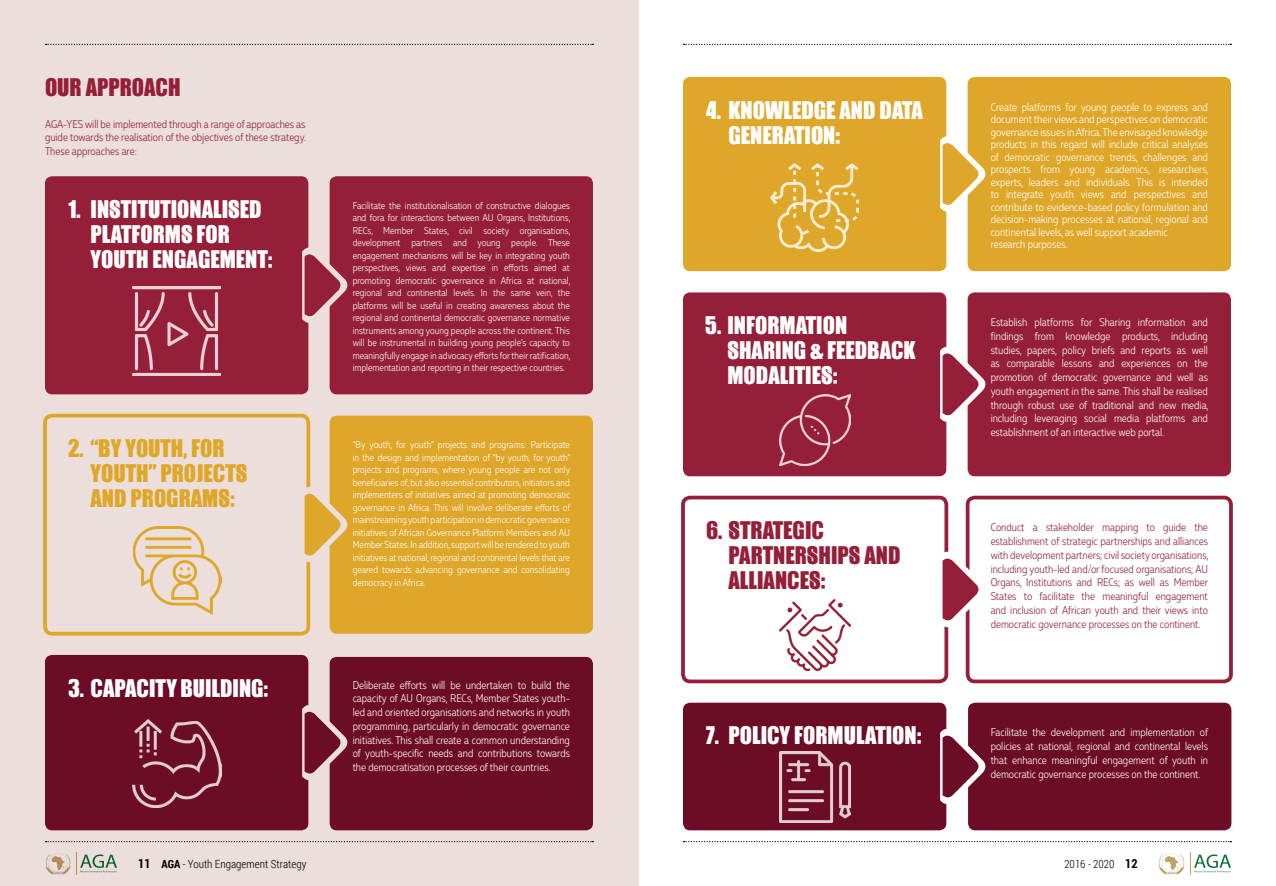
<style>
.page{position:relative;width:1276px;height:886px;background:#fff}
.page>*{position:absolute;margin:0;border:0;box-sizing:border-box;transform-origin:0 0}
.t1{font:22.5px/25px "Gabo Drive";color:#fff}
.t2{font:22.5px/25px "Gabo Drive";color:#951f39}
.t3{font:22.5px/25px "Gabo Drive";color:#dfa72a}
.t4{font:300 11.25px/13.8px "Muller Narrow";color:#fff;text-align:justify}
.t5{font:300 11.25px/13.8px "Muller Narrow";color:#951f39;text-align:justify}
.t6{font:300 11.25px "Roboto Condensed";color:#000}
.t7{font:300 10px/12.5px "Muller Narrow";color:#fff;text-align:justify}
.s1{font-weight:700;font-size:12.5px}
.s2{font-weight:700}
</style>
<div class="page">
<div style="left:0;top:0;width:638px;height:886px;background:#ecdedb"></div>
<div style="left:330px;top:176px;width:263px;height:218px;background:#951f39;border-radius:7px"></div>
<div style="left:330px;top:416px;width:263px;height:218px;background:#dfa72a;border-radius:7px"></div>
<div style="left:330px;top:657px;width:263px;height:173px;background:#6d0c25;border-radius:7px"></div>
<div style="left:45px;top:176px;width:263px;height:218px;background:#951f39;border-radius:7px"></div>
<img style="left:132px;top:287px;width:89px;height:88px">
<div style="left:43px;top:414px;width:267px;height:221px;border:4px solid #dfa72a;border-radius:7px"></div>
<img style="left:133px;top:526px;width:88px;height:89px">
<div style="left:45px;top:655px;width:263px;height:175px;background:#6d0c25;border-radius:7px"></div>
<img style="left:133px;top:719px;width:88px;height:89px">
<svg style="left:302px;top:244px;width:46px;height:83px"></svg>
<svg style="left:302px;top:701px;width:46px;height:83px"></svg>
<svg style="left:304px;top:483px;width:44px;height:83px"></svg>
<div style="left:968px;top:703px;width:263px;height:127px;background:#6d0c25;border-radius:7px"></div>
<div style="left:967px;top:77px;width:264px;height:194px;background:#dfa72a;border-radius:7px"></div>
<div style="left:967px;top:292px;width:264px;height:184px;background:#951f39;border-radius:7px"></div>
<div style="left:965px;top:496px;width:267px;height:187px;border:4px solid #951f39;border-radius:7px"></div>
<div style="left:683px;top:77px;width:263px;height:194px;background:#dfa72a;border-radius:7px"></div>
<div style="left:683px;top:292px;width:263px;height:184px;background:#951f39;border-radius:7px"></div>
<div style="left:681px;top:496px;width:267px;height:187px;border:4px solid #951f39;border-radius:7px"></div>
<img style="left:770px;top:163px;width:89px;height:89px">
<img style="left:779px;top:395px;width:71px;height:71px">
<div style="left:683px;top:703px;width:263px;height:127px;background:#6d0c25;border-radius:7px"></div>
<img style="left:779px;top:600px;width:71px;height:71px">
<img style="left:779px;top:752px;width:71px;height:71px">
<svg style="left:940px;top:133px;width:46px;height:82px"></svg>
<svg style="left:940px;top:343px;width:46px;height:83px"></svg>
<svg style="left:942px;top:548px;width:37px;height:83px"></svg>
<svg style="left:940px;top:725px;width:46px;height:83px"></svg>
<svg style="left:46px;top:44px;width:547px;height:1px"></svg>
<svg style="left:46px;top:841px;width:547px;height:1px"></svg>
<svg style="left:683px;top:841px;width:548px;height:1px"></svg>
<svg style="left:683px;top:44px;width:548px;height:1px"></svg>
<img style="left:45px;top:852px;width:26px;height:22px">
<svg style="left:76px;top:852px;width:41px;height:22px"></svg>
<img style="left:1159px;top:852px;width:25px;height:22px">
<svg style="left:1190px;top:852px;width:41px;height:22px"></svg>
<h1 class="t2" style="left:45px;top:74px;width:137px">OUR APPROACH</h1>
<p class="t5" style="left:45px;top:117px;width:262px">AGA-YES will be implemented through a range of approaches as guide towards the realisation of the objectives of these strategy.<br>These approaches are:</p>
<h1 class="t1" style="left:91px;top:196px;width:183px;text-indent:-22px">1. INSTITUTIONALISED<br>PLATFORMS FOR<br>YOUTH ENGAGEMENT:</h1>
<p class="t7" style="left:353px;top:199px;width:219px">Facilitate the institutionalisation of constructive dialogues and fora for interactions between AU Organs, Institutions, RECs, Member States, civil society organisations, development partners and young people. These engagement mechanisms will be key in integrating youth perspectives, views and expertise in efforts aimed at promoting democratic governance in Africa at national, regional and continental levels. In the same vein, the platforms will be useful in creating awareness about the regional and continental democratic governance normative instruments among young people across the continent. This will be instrumental in building young people’s capacity to meaningfully engage in advocacy efforts for their ratification, implementation and reporting in their respective countries.</p>
<h1 class="t3" style="left:91px;top:436px;width:158px;text-indent:-22px">2. “BY YOUTH, FOR<br>YOUTH” PROJECTS<br>AND PROGRAMS:</h1>
<p class="t7" style="left:353px;top:438px;width:219px">“By youth, for youth” projects and programs: Participate in the design and implementation of “by youth, for youth” projects and programs, where young people are not only beneficiaries of, but also essential contributors, initiators and implementers of initiatives aimed at promoting democratic governance in Africa. This will involve deliberate efforts of mainstreaming youth participation in democratic governance initiatives of African Governance Platform Members and AU Member States. In addition, support will be rendered to youth initiatives at national, regional and continental levels that are geared towards advancing governance and consolidating democracy in Africa.</p>
<h1 class="t1" style="left:68px;top:675px;width:202px">3. CAPACITY BUILDING:</h1>
<p class="t4" style="left:353px;top:678px;width:219px">Deliberate efforts will be undertaken to build the capacity of AU Organs, RECs, Member States youth&shy;led and oriented organisations and networks in youth programming, particularly in democratic governance initiatives. This shall create a common understanding of youth-specific needs and contributions towards the democratisation processes of their countries.</p>
<h1 class="t1" style="left:728px;top:97px;width:196px;text-indent:-22px">4. KNOWLEDGE AND DATA<br>GENERATION:</h1>
<p class="t4" style="left:990px;top:100px;width:219px;line-height:12.5px;text-align:left">Create platforms for young people to express and document their views and perspectives on democratic governance issues in Africa. The envisaged knowledge products in this regard will include critical analyses of democratic governance trends, challenges and prospects from young academics, researchers, experts, leaders and individuals. This is intended to integrate youth views and perspectives and contribute to evidence-based policy formulation and decision-making processes at national, regional and continental levels, as well support academic<br>research purposes.</p>
<h1 class="t1" style="left:727px;top:312px;width:190px;text-indent:-22px">5. INFORMATION<br>SHARING &amp; FEEDBACK<br>MODALITIES:</h1>
<p class="t4" style="left:990px;top:315px;width:219px">Establish platforms for Sharing information and findings from knowledge products, including studies, papers, policy briefs and reports as well as comparable lessons and experiences on the promotion of democratic governance and well as youth engagement in the same. This shall be realised through robust use of traditional and new media, including leveraging social media platforms and establishment of an interactive web portal.</p>
<h1 class="t2" style="left:728px;top:518px;width:173px;text-indent:-22px">6. STRATEGIC<br>PARTNERSHIPS AND<br>ALLIANCES:</h1>
<p class="t5" style="left:990px;top:520px;width:219px">Conduct a stakeholder mapping to guide the establishment of strategic partnerships and alliances with development partners; civil society organisations, including youth-led and/or focused organisations; AU Organs, Institutions and RECs; as well as Member States to facilitate the meaningful engagement and inclusion of African youth and their views into democratic governance processes on the continent.</p>
<h1 class="t1" style="left:706px;top:723px;width:217px">7. POLICY FORMULATION:</h1>
<p class="t4" style="left:990px;top:725px;width:219px">Facilitate the development and implementation of policies at national, regional and continental levels that enhance meaningful engagement of youth in democratic governance processes on the continent.</p>
<p class="t6" style="left:138px;top:856px;width:170px"><span class="s1">11</span> <span class="s2">AGA</span> - Youth Engagement Strategy</p>
<p class="t6" style="left:1064px;top:856px;width:75px">2016 - 2020 <span class="s1">12</span></p>
</div>
